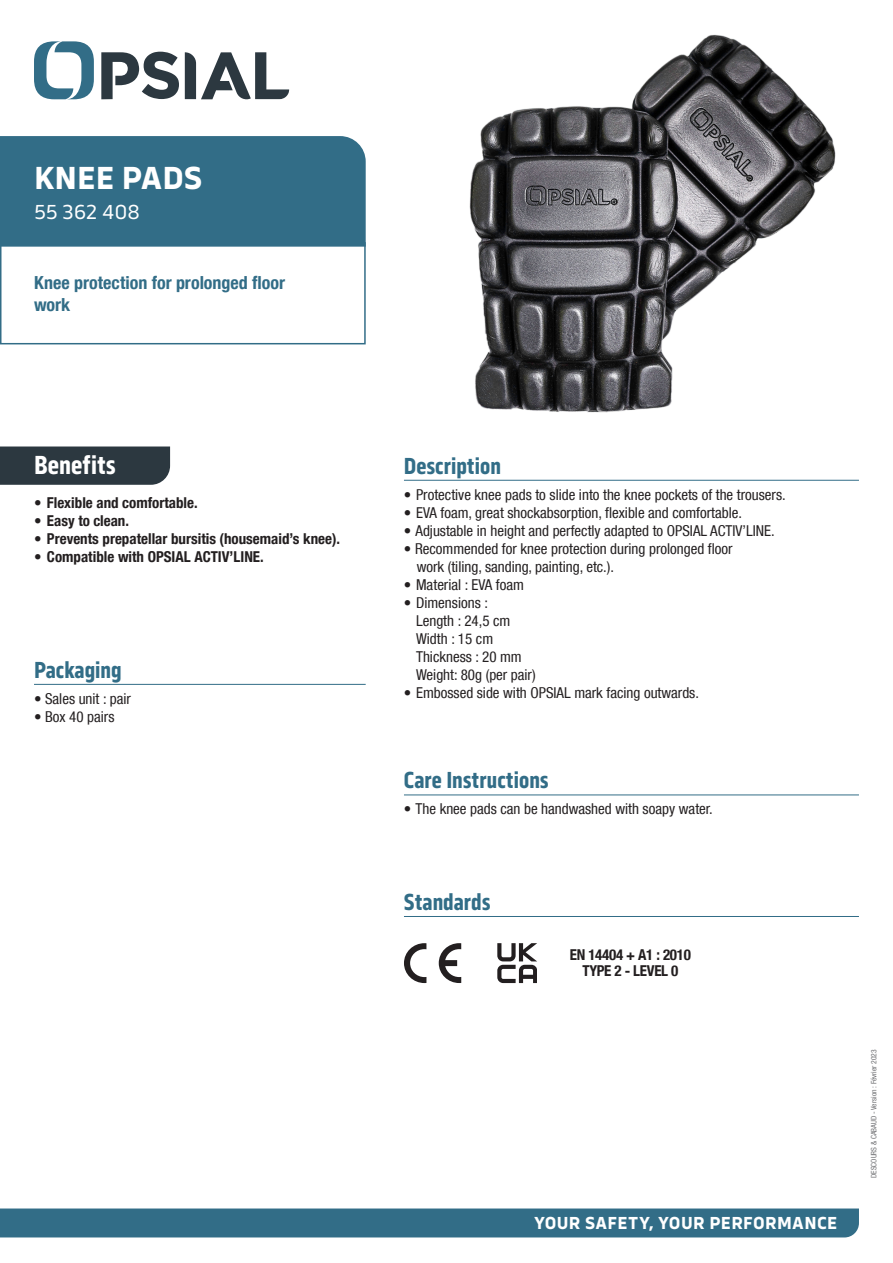
<style>
.page{position:relative;width:893px;height:1263px;background:#fff}
.page>*{position:absolute;margin:0;border:0;box-sizing:border-box;transform-origin:0 0}
.t1{font:700 33px "Serca";color:#fff}
.t2{font:700 27px "Serca Condensed";color:#fff}
.t3{font:700 24px "Serca Condensed";color:#326d87}
.t4{font:21px "Serca";letter-spacing:-.01em;color:#fff}
.t5{font:700 condensed 18px/21.6px "Helvetica Neue LT Com";color:#326d87}
.t6{font:700 18px "Serca";letter-spacing:.02em;color:#fff}
.t7{font:condensed 15px/18px "Helvetica Neue LT Com";color:#231f20}
.t8{font:700 condensed 15px "Helvetica Neue LT Com";color:#231f20}
.t9{font:700 condensed 15px/16.5px "Helvetica Neue LT Com";letter-spacing:-.02em;color:#231f20;text-align:center}
.t10{font:condensed 7.5px "Helvetica Neue LT Com";color:#6c6d70}
</style>
<div class="page">
<img style="left:469px;top:34px;width:367px;height:379px">
<div style="left:0;top:1208px;width:859px;height:29px;background:#326d87"></div>
<svg style="left:34px;top:41px;width:60px;height:58px"></svg>
<svg style="left:185px;top:52px;width:104px;height:48px"></svg>
<svg style="left:101px;top:52px;width:78px;height:47px"></svg>
<hr style="left:34px;top:684px;width:332px;height:1px;background:#326d87">
<hr style="left:404px;top:480px;width:455px;height:1px;background:#326d87">
<div style="left:0;top:446px;width:170px;height:39px;background:#2c3840"></div>
<div style="left:0;top:242px;width:366px;height:102px;border:2px solid #326d87"></div>
<div style="left:0;top:136px;width:366px;height:111px;background:#326d87"></div>
<hr style="left:404px;top:794px;width:455px;height:1px;background:#326d87">
<hr style="left:404px;top:916px;width:455px;height:1px;background:#326d87">
<svg style="left:404px;top:943px;width:57px;height:40px"></svg>
<svg style="left:497px;top:943px;width:40px;height:40px"></svg>
<h1 class="t1" style="left:34px;top:158px;width:170px">KNEE PADS</h1>
<h3 class="t4" style="left:34px;top:200px;width:107px">55 362 408</h3>
<p class="t5" style="left:34px;top:272px;width:253px">Knee protection for prolonged floor work</p>
<h2 class="t2" style="left:34px;top:449px;width:83px">Benefits</h2>
<p class="t8" style="left:34px;top:494px;width:165px">• Flexible and comfortable.</p>
<p class="t8" style="left:34px;top:512px;width:96px">• Easy to clean.</p>
<p class="t8" style="left:34px;top:530px;width:307px">• Prevents prepatellar bursitis (housemaid’s knee).</p>
<p class="t8" style="left:34px;top:548px;width:231px">• Compatible with OPSIAL ACTIV’LINE.</p>
<h3 class="t3" style="left:34px;top:656px;width:89px">Packaging</h3>
<p class="t7" style="left:34px;top:689px;width:98px">• Sales unit : pair</p>
<p class="t7" style="left:34px;top:707px;width:82px">• Box 40 pairs</p>
<h3 class="t3" style="left:404px;top:452px;width:98px">Description</h3>
<p class="t7" style="left:404px;top:485px;width:383px">• Protective knee pads to slide into the knee pockets of the trousers.</p>
<p class="t7" style="left:404px;top:503px;width:340px">• EVA foam, great shockabsorption, flexible and comfortable.</p>
<p class="t7" style="left:404px;top:521px;width:372px">• Adjustable in height and perfectly adapted to OPSIAL ACTIV’LINE.</p>
<p class="t7" style="left:417px;top:539px;width:317px;text-indent:-13px">• Recommended for knee protection during prolonged floor work (tiling, sanding, painting, etc.).</p>
<p class="t7" style="left:404px;top:575px;width:121px">• Material : EVA foam</p>
<p class="t7" style="left:416px;top:593px;width:121px;text-indent:-12px">• Dimensions :<br>Length : 24,5 cm<br>Width : 15 cm<br>Thickness : 20 mm<br>Weight: 80g (per pair)</p>
<p class="t7" style="left:404px;top:683px;width:296px">• Embossed side with OPSIAL mark facing outwards.</p>
<h3 class="t3" style="left:404px;top:766px;width:146px">Care Instructions</h3>
<p class="t7" style="left:404px;top:800px;width:310px">• The knee pads can be handwashed with soapy water.</p>
<h3 class="t3" style="left:404px;top:888px;width:88px">Standards</h3>
<p class="t9" style="left:570px;top:946px;width:123px">EN 14404 + A1 : 2010<br>TYPE 2 - LEVEL 0</p>
<p class="t6" style="left:534px;top:1212px;width:305px">YOUR SAFETY, YOUR PERFORMANCE</p>
<p class="t10" style="left:869px;top:1178px;width:130px;rotate:-90deg">DESCOURS &amp; CABAUD - Version : Février 2023</p>
</div>
